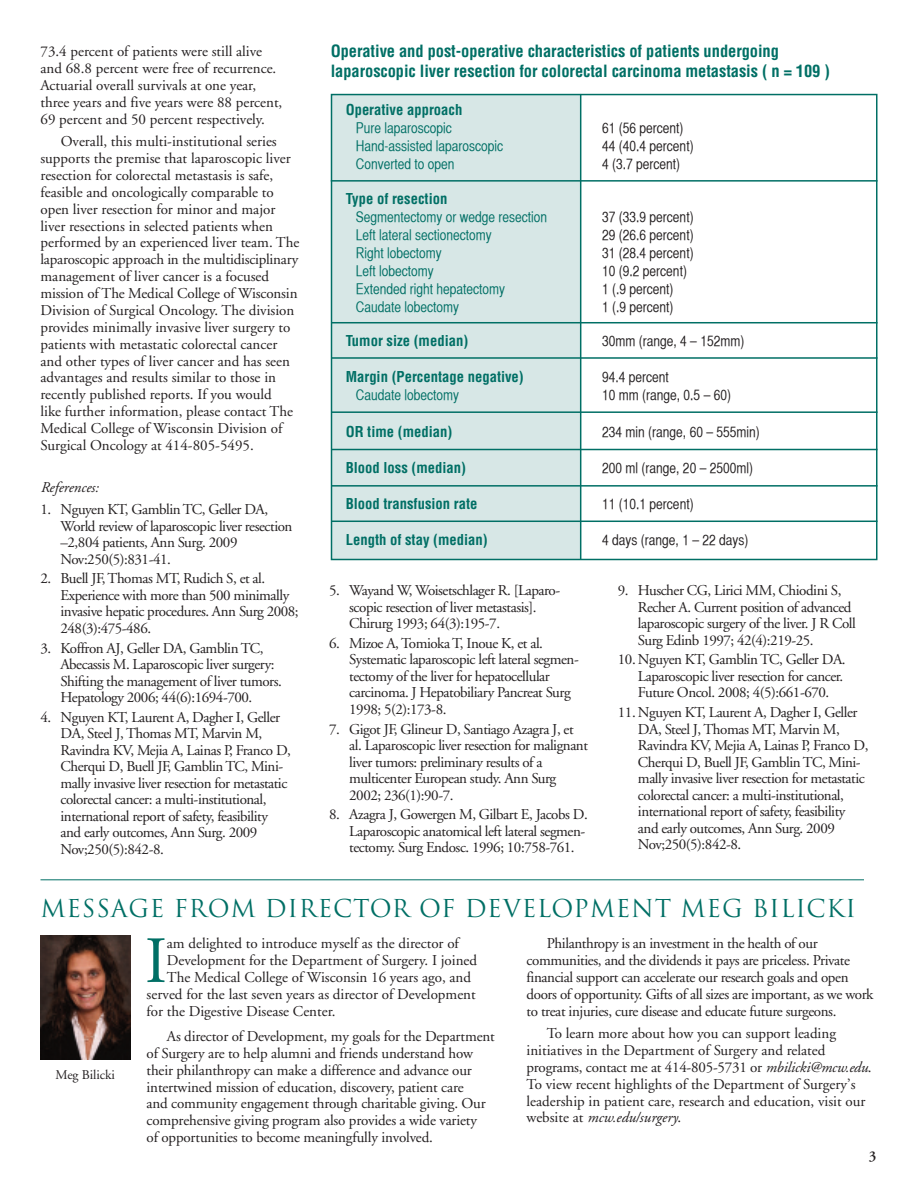
<style>
.page{position:relative;width:918px;height:1188px;background:#fff}
.page>*{position:absolute;margin:0;border:0;box-sizing:border-box;transform-origin:0 0}
.t1{font:65.85px "Adobe Garamond";color:#006f65}
.t2{font:24px "Trajan";letter-spacing:.03em;color:#006f65}
.t3{font:700 condensed 16.5px/19.8px "Helvetica LT Std";letter-spacing:-.005em;color:#006f65}
.t4{font:15px/16.5px "Adobe Garamond";letter-spacing:-.025em;color:#231f20}
.t5{font:15px/17px "Adobe Garamond";color:#231f20}
.t6{font:italic 15px "Adobe Garamond";color:#231f20}
.t7{font:600 15px "Adobe Garamond";color:#231f20}
.t8{font:14.7px "Helvetica CY Plain";color:#231f20}
.t9{font:14.7px "Helvetica CY Plain";color:#006f65}
.t10{font:700 condensed 14.7px "Helvetica LT Std";color:#006f65}
.t11{font:13.35px "Adobe Garamond";color:#231f20}
.s1{font-style:italic}
</style>
<div class="page">
<div style="left:332px;top:95px;width:249px;height:465px;background:#d7e7e6"></div>
<div style="left:331px;top:94px;width:547px;height:466px;border:2px solid #006f65"></div>
<hr style="left:331px;top:180px;width:547px;height:2px;background:#006f65">
<hr style="left:332px;top:322px;width:546px;height:1px;background:#006f65">
<hr style="left:332px;top:357px;width:546px;height:2px;background:#006f65">
<hr style="left:332px;top:411px;width:546px;height:2px;background:#006f65">
<hr style="left:332px;top:449px;width:546px;height:1px;background:#006f65">
<hr style="left:332px;top:485px;width:546px;height:2px;background:#006f65">
<hr style="left:332px;top:521px;width:546px;height:1px;background:#006f65">
<hr style="left:580px;top:94px;width:1px;height:465px;background:#006f65">
<img style="left:41px;top:935px;width:89px;height:125px">
<hr style="left:40px;top:879px;width:824px;height:1px;background:#006f65">
<p class="t5" style="left:40px;top:45px;width:243px">73.4 percent of patients were still alive and 68.8 percent were free of recurrence.<br>Actuarial overall survivals at one year, three years and five years were 88 percent, 69 percent and 50 percent respectively.</p>
<p class="t5" style="left:40px;top:134px;width:260px;text-indent:20px">Overall, this multi-institutional series supports the premise that laparoscopic liver resection for colorectal metastasis is safe, feasible and oncologically comparable to open liver resection for minor and major liver resections in selected patients when performed by an experienced liver team. The laparoscopic approach in the multidisciplinary management of liver cancer is a focused mission of The Medical College of Wisconsin Division of Surgical Oncology. The division provides minimally invasive liver surgery to patients with metastatic colorectal cancer and other types of liver cancer and has seen advantages and results similar to those in recently published reports. If you would<br>like further information, please contact The Medical College of Wisconsin Division of Surgical Oncology at 414-805-5495.</p>
<p class="t6" style="left:40px;top:481px;width:60px">References:</p>
<p class="t4" style="left:61px;top:502px;width:233px;text-indent:-20px">1. Nguyen KT, Gamblin TC, Geller DA, World review of laparoscopic liver resection –2,804 patients, Ann Surg. 2009<br>Nov:250(5):831-41.</p>
<p class="t4" style="left:61px;top:572px;width:240px;text-indent:-20px">2. Buell JF, Thomas MT, Rudich S, et al.<br>Experience with more than 500 minimally invasive hepatic procedures. Ann Surg 2008; 248(3):475-486.</p>
<p class="t4" style="left:61px;top:641px;width:223px;text-indent:-20px">3. Koffron AJ, Geller DA, Gamblin TC, Abecassis M. Laparoscopic liver surgery:<br>Shifting the management of liver tumors.<br>Hepatology 2006; 44(6):1694-700.</p>
<p class="t4" style="left:61px;top:710px;width:232px;text-indent:-20px">4. Nguyen KT, Laurent A, Dagher I, Geller DA, Steel J, Thomas MT, Marvin M, Ravindra KV, Mejia A, Lainas P, Franco D, Cherqui D, Buell JF, Gamblin TC, Mini&shy;mally invasive liver resection for metastatic colorectal cancer: a multi-institutional, international report of safety, feasibility and early outcomes, Ann Surg. 2009<br>Nov;250(5):842-8.</p>
<p class="t3" style="left:331px;top:43px;width:501px">Operative and post-operative characteristics of patients undergoing laparoscopic liver resection for colorectal carcinoma metastasis ( n = 109 )</p>
<p class="t10" style="left:346px;top:104px;width:118px">Operative approach</p>
<p class="t9" style="left:356px;top:122px;width:98px">Pure laparoscopic</p>
<p class="t8" style="left:602px;top:122px;width:83px">61 (56 percent)</p>
<p class="t9" style="left:356px;top:140px;width:149px">Hand-assisted laparoscopic</p>
<p class="t8" style="left:602px;top:140px;width:93px">44 (40.4 percent)</p>
<p class="t9" style="left:356px;top:158px;width:100px">Converted to open</p>
<p class="t8" style="left:602px;top:158px;width:80px">4 (3.7 percent)</p>
<p class="t10" style="left:346px;top:193px;width:103px">Type of resection</p>
<p class="t9" style="left:356px;top:211px;width:193px">Segmentectomy or wedge resection</p>
<p class="t8" style="left:602px;top:211px;width:93px">37 (33.9 percent)</p>
<p class="t9" style="left:356px;top:229px;width:138px">Left lateral sectionectomy</p>
<p class="t8" style="left:602px;top:229px;width:93px">29 (26.6 percent)</p>
<p class="t9" style="left:356px;top:247px;width:88px">Right lobectomy</p>
<p class="t8" style="left:602px;top:247px;width:93px">31 (28.4 percent)</p>
<p class="t9" style="left:356px;top:266px;width:80px">Left lobectomy</p>
<p class="t8" style="left:602px;top:266px;width:86px">10 (9.2 percent)</p>
<p class="t9" style="left:356px;top:284px;width:151px">Extended right hepatectomy</p>
<p class="t8" style="left:602px;top:284px;width:73px">1 (.9 percent)</p>
<p class="t9" style="left:356px;top:302px;width:105px">Caudate lobectomy</p>
<p class="t8" style="left:602px;top:302px;width:73px">1 (.9 percent)</p>
<p class="t10" style="left:346px;top:335px;width:124px">Tumor size (median)</p>
<p class="t8" style="left:602px;top:335px;width:144px">30mm (range, 4 – 152mm)</p>
<p class="t10" style="left:346px;top:371px;width:180px">Margin (Percentage negative)</p>
<p class="t8" style="left:602px;top:371px;width:68px">94.4 percent</p>
<p class="t9" style="left:356px;top:389px;width:105px">Caudate lobectomy</p>
<p class="t8" style="left:602px;top:389px;width:130px">10 mm (range, 0.5 – 60)</p>
<p class="t10" style="left:346px;top:426px;width:108px">OR time (median)</p>
<p class="t8" style="left:602px;top:427px;width:159px">234 min (range, 60 – 555min)</p>
<p class="t10" style="left:346px;top:462px;width:122px">Blood loss (median)</p>
<p class="t8" style="left:602px;top:463px;width:152px">200 ml (range, 20 – 2500ml)</p>
<p class="t10" style="left:346px;top:498px;width:133px">Blood transfusion rate</p>
<p class="t8" style="left:602px;top:499px;width:93px">11 (10.1 percent)</p>
<p class="t10" style="left:346px;top:534px;width:143px">Length of stay (median)</p>
<p class="t8" style="left:602px;top:535px;width:148px">4 days (range, 1 – 22 days)</p>
<p class="t4" style="left:349px;top:583px;width:213px;text-indent:-20px">5. Wayand W, Woisetschlager R. [Laparo&shy;scopic resection of liver metastasis].<br>Chirurg 1993; 64(3):195-7.</p>
<p class="t4" style="left:349px;top:636px;width:231px;text-indent:-20px">6. Mizoe A, Tomioka T, Inoue K, et al.<br>Systematic laparoscopic left lateral segmen&shy;tectomy of the liver for hepatocellular carcinoma. J Hepatobiliary Pancreat Surg 1998; 5(2):173-8.</p>
<p class="t4" style="left:349px;top:722px;width:240px;text-indent:-20px">7. Gigot JF, Glineur D, Santiago Azagra J, et al. Laparoscopic liver resection for malignant liver tumors: preliminary results of a multicenter European study. Ann Surg 2002; 236(1):90-7.</p>
<p class="t4" style="left:349px;top:808px;width:240px;text-indent:-20px">8. Azagra J, Gowergen M, Gilbart E, Jacobs D.<br>Laparoscopic anatomical left lateral segmen&shy;tectomy. Surg Endosc. 1996; 10:758-761.</p>
<p class="t4" style="left:638px;top:583px;width:219px;text-indent:-20px">9. Huscher CG, Lirici MM, Chiodini S, Recher A. Current position of advanced laparoscopic surgery of the liver. J R Coll Surg Edinb 1997; 42(4):219-25.</p>
<p class="t4" style="left:638px;top:653px;width:209px;text-indent:-20px">10. Nguyen KT, Gamblin TC, Geller DA.<br>Laparoscopic liver resection for cancer.<br>Future Oncol. 2008; 4(5):661-670.</p>
<p class="t4" style="left:638px;top:705px;width:232px;text-indent:-20px">11. Nguyen KT, Laurent A, Dagher I, Geller DA, Steel J, Thomas MT, Marvin M, Ravindra KV, Mejia A, Lainas P, Franco D, Cherqui D, Buell JF, Gamblin TC, Mini&shy;mally invasive liver resection for metastatic colorectal cancer: a multi-institutional, international report of safety, feasibility and early outcomes, Ann Surg. 2009<br>Nov;250(5):842-8.</p>
<h2 class="t2" style="left:41px;top:895px;width:817px">MESSAGE FROM DIRECTOR OF DEVELOPMENT MEG BILICKI</h2>
<p class="t11" style="left:55px;top:1069px;width:61px">Meg Bilicki</p>
<h1 class="t1" style="left:145px;top:935px;width:24px">I</h1>
<p class="t5" style="left:167px;top:936px;width:294px">am delighted to introduce myself as the director of</p>
<p class="t5" style="left:167px;top:953px;width:312px">Development for the Department of Surgery. I joined</p>
<p class="t5" style="left:167px;top:970px;width:306px">The Medical College of Wisconsin 16 years ago, and</p>
<p class="t5" style="left:147px;top:987px;width:331px">served for the last seven years as director of Development</p>
<p class="t5" style="left:147px;top:1004px;width:190px">for the Digestive Disease Center.</p>
<p class="t4" style="left:147px;top:1029px;width:350px;text-indent:20px">As director of Development, my goals for the Department of Surgery are to help alumni and friends understand how their philanthropy can make a difference and advance our intertwined mission of education, discovery, patient care<br>and community engagement through charitable giving. Our comprehensive giving program also provides a wide variety<br>of opportunities to become meaningfully involved.</p>
<p class="t4" style="left:527px;top:936px;width:348px;text-indent:20px">Philanthropy is an investment in the health of our communities, and the dividends it pays are priceless. Private financial support can accelerate our research goals and open doors of opportunity. Gifts of all sizes are important, as we work to treat injuries, cure disease and educate future surgeons.</p>
<p class="t5" style="left:527px;top:1026px;width:346px;text-indent:20px">To learn more about how you can support leading initiatives in the Department of Surgery and related programs, contact me at 414-805-5731 or <span class="s1">mbilicki@mcw.edu</span>.<br>To view recent highlights of the Department of Surgery’s leadership in patient care, research and education, visit our website at <span class="s1">mcw.edu/surgery</span>.</p>
<p class="t7" style="left:869px;top:1150px;width:9px">3</p>
</div>
